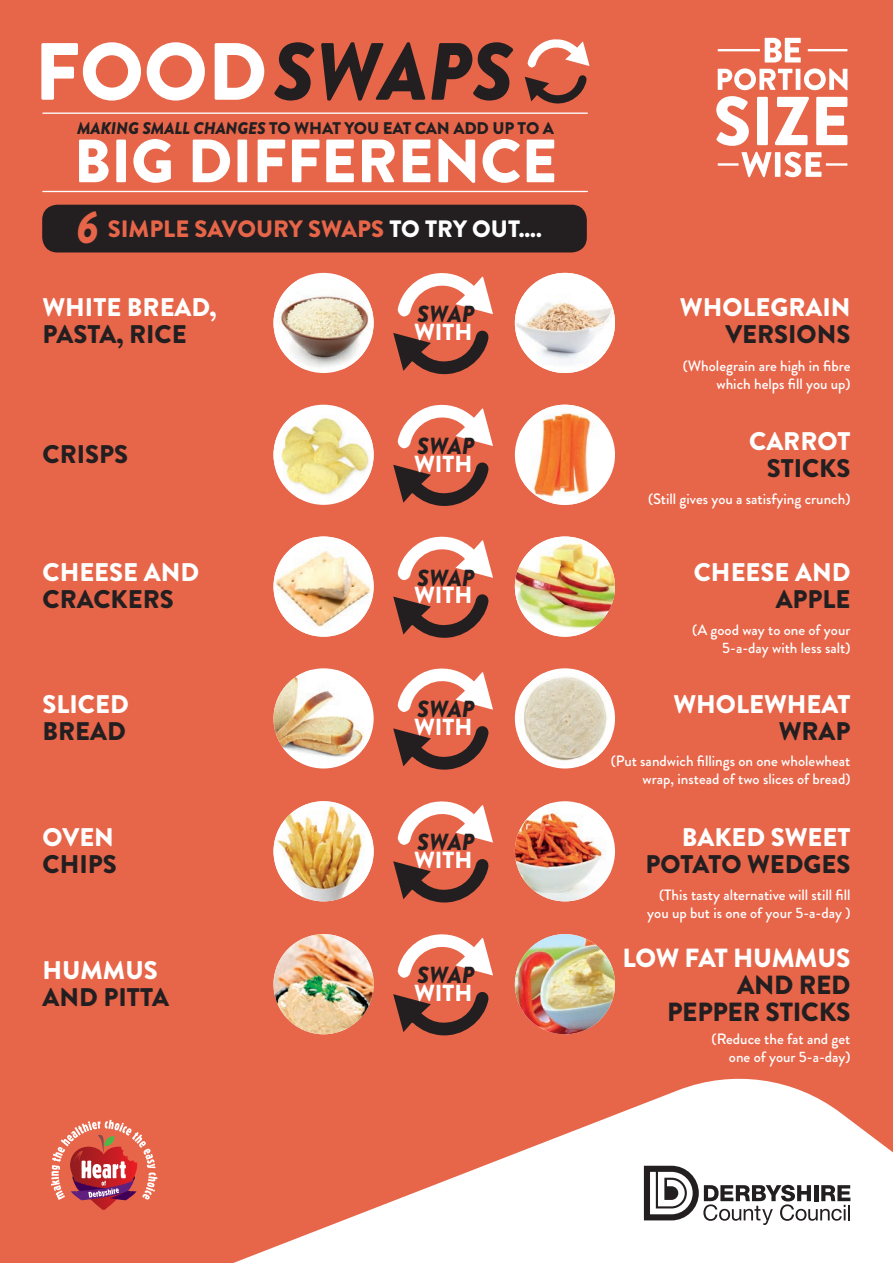
<style>
.page{position:relative;width:893px;height:1263px;background:#e76549}
.page>*{position:absolute;margin:0;border:0;box-sizing:border-box;transform-origin:0 0}
.t1{font:italic 900 80.85px "Brandon Grotesque";color:#231f20}
.t2{font:900 60.9px "Brandon Grotesque";color:#fff}
.t3{font:900 26.25px/27px "Brandon Grotesque";letter-spacing:-.01em;color:#231f20;text-align:right}
.t4{font:900 26.25px "Brandon Grotesque";letter-spacing:-.01em;color:#fff}
.t5{font:900 25.5px "Brandon Grotesque";color:#fff}
.t6{font:900 25.5px "Brandon Grotesque";color:#231f20}
.t7{font:900 23.7px "Brandon Grotesque";color:#e76549}
.t8{font:italic 900 23.25px "Brandon Grotesque";color:#231f20}
.t9{font:900 23.25px "Brandon Grotesque";color:#fff}
.t10{font:900 16.8px "Brandon Grotesque";letter-spacing:-.01em;color:#231f20}
.t11{font:500 15px/18px "Brandon Grotesque";color:#fff;text-align:right}
.s1{font-style:normal;color:#fff}
.s2{font-style:italic}
.s3{font-style:italic;font-size:45.15px}
.s4{color:#fff}
</style>
<div class="page">
<svg style="left:716px;top:96px;width:33px;height:50px"></svg>
<div style="left:757px;top:97px;width:11px;height:48px;background:#fff"></div>
<svg style="left:775px;top:97px;width:34px;height:48px"></svg>
<svg style="left:816px;top:97px;width:31px;height:48px"></svg>
<svg style="left:718px;top:38px;width:129px;height:52px"></svg>
<hr style="left:808px;top:49px;width:39px;height:2px;background:#fff">
<hr style="left:718px;top:49px;width:42px;height:2px;background:#fff">
<svg style="left:741px;top:152px;width:31px;height:25px"></svg>
<div style="left:775px;top:152px;width:5px;height:25px;background:#fff"></div>
<svg style="left:785px;top:152px;width:36px;height:25px"></svg>
<hr style="left:826px;top:163px;width:21px;height:3px;background:#fff">
<hr style="left:718px;top:163px;width:21px;height:3px;background:#fff">
<div style="left:42px;top:205px;width:545px;height:47px;background:#231f20;border-radius:15px"></div>
<svg style="left:397px;top:273px;width:96px;height:44px"></svg>
<svg style="left:393px;top:330px;width:96px;height:45px"></svg>
<div style="left:273px;top:273px;width:101px;height:100px;background:#fff;border-radius:50%"></div>
<img style="left:273px;top:278px;width:101px;height:91px">
<img style="left:515px;top:273px;width:100px;height:100px;border-radius:50px">
<svg style="left:397px;top:404px;width:96px;height:45px"></svg>
<svg style="left:393px;top:462px;width:96px;height:44px"></svg>
<div style="left:273px;top:405px;width:101px;height:100px;background:#fff;border-radius:50%"></div>
<img style="left:273px;top:415px;width:101px;height:84px">
<div style="left:515px;top:405px;width:100px;height:100px;background:#fff;border-radius:50%"></div>
<img style="left:519px;top:405px;width:80px;height:100px">
<svg style="left:397px;top:536px;width:96px;height:45px"></svg>
<svg style="left:393px;top:594px;width:96px;height:44px"></svg>
<img style="left:273px;top:536px;width:101px;height:101px;border-radius:50px">
<img style="left:515px;top:536px;width:100px;height:101px;border-radius:50px">
<svg style="left:397px;top:668px;width:96px;height:44px"></svg>
<svg style="left:393px;top:726px;width:96px;height:44px"></svg>
<div style="left:273px;top:668px;width:101px;height:100px;background:#fff;border-radius:50%"></div>
<img style="left:273px;top:670px;width:97px;height:90px">
<div style="left:515px;top:668px;width:100px;height:100px;background:#fff;border-radius:50%"></div>
<img style="left:519px;top:673px;width:92px;height:92px">
<svg style="left:397px;top:801px;width:96px;height:44px"></svg>
<svg style="left:393px;top:859px;width:96px;height:44px"></svg>
<img style="left:273px;top:801px;width:101px;height:100px;border-radius:50px">
<img style="left:515px;top:803px;width:96px;height:98px">
<svg style="left:397px;top:934px;width:96px;height:44px"></svg>
<svg style="left:393px;top:992px;width:96px;height:44px"></svg>
<img style="left:273px;top:934px;width:101px;height:100px;border-radius:50px">
<img style="left:515px;top:934px;width:100px;height:100px;border-radius:50px">
<svg style="left:527px;top:39px;width:62px;height:29px"></svg>
<svg style="left:525px;top:75px;width:62px;height:29px"></svg>
<hr style="left:43px;top:113px;width:544px;height:1px;background:#fff">
<hr style="left:43px;top:191px;width:544px;height:1px;background:#fff">
<svg style="left:233px;top:1078px;width:660px;height:185px;fill:#fff"></svg>
<svg style="left:644px;top:1166px;width:206px;height:59px;background:#bebdbd"></svg>
<svg style="left:51px;top:1120px;width:106px;height:90px"></svg>
<h1 class="t1" style="left:34px;top:13px;width:480px"><span class="s1">FOOD</span> SWAPS</h1>
<p class="t10" style="left:77px;top:117px;width:478px"><span class="s2">MAKING SMALL CHANGES</span> TO WHAT YOU EAT CAN ADD UP TO A</p>
<h2 class="t2" style="left:74px;top:118px;width:485px">BIG DIFFERENCE</h2>
<h3 class="t7" style="left:76px;top:212px;width:467px"><span class="s3">6</span> SIMPLE SAVOURY SWAPS <span class="s4">TO TRY OUT....</span></h3>
<h3 class="t5" style="left:43px;top:289px;width:176px">WHITE BREAD,</h3>
<h3 class="t6" style="left:43px;top:316px;width:146px">PASTA, RICE</h3>
<h3 class="t6" style="left:43px;top:436px;width:87px">CRISPS</h3>
<h3 class="t5" style="left:43px;top:554px;width:158px">CHEESE AND</h3>
<h3 class="t6" style="left:43px;top:581px;width:133px">CRACKERS</h3>
<h3 class="t5" style="left:43px;top:686px;width:88px">SLICED</h3>
<h3 class="t6" style="left:43px;top:713px;width:85px">BREAD</h3>
<h3 class="t5" style="left:43px;top:819px;width:73px">OVEN</h3>
<h3 class="t6" style="left:43px;top:846px;width:76px">CHIPS</h3>
<h3 class="t5" style="left:43px;top:952px;width:117px">HUMMUS</h3>
<h3 class="t6" style="left:43px;top:979px;width:128px">AND PITTA</h3>
<h3 class="t8" style="left:417px;top:297px;width:59px">SWAP</h3>
<h3 class="t9" style="left:414px;top:315px;width:60px">WITH</h3>
<h3 class="t8" style="left:417px;top:429px;width:59px">SWAP</h3>
<h3 class="t9" style="left:414px;top:447px;width:60px">WITH</h3>
<h3 class="t8" style="left:417px;top:561px;width:59px">SWAP</h3>
<h3 class="t9" style="left:414px;top:579px;width:60px">WITH</h3>
<h3 class="t8" style="left:417px;top:693px;width:59px">SWAP</h3>
<h3 class="t9" style="left:414px;top:711px;width:60px">WITH</h3>
<h3 class="t8" style="left:417px;top:825px;width:59px">SWAP</h3>
<h3 class="t9" style="left:414px;top:844px;width:60px">WITH</h3>
<h3 class="t8" style="left:417px;top:958px;width:59px">SWAP</h3>
<h3 class="t9" style="left:414px;top:976px;width:60px">WITH</h3>
<h3 class="t5" style="left:680px;top:289px;width:172px">WHOLEGRAIN</h3>
<h3 class="t6" style="left:725px;top:316px;width:127px">VERSIONS</h3>
<p class="t11" style="left:683px;top:357px;width:169px">(Wholegrain are high in fibre which helps fill you up)</p>
<h3 class="t5" style="left:749px;top:423px;width:103px">CARROT</h3>
<h3 class="t6" style="left:767px;top:450px;width:85px">STICKS</h3>
<p class="t11" style="left:648px;top:490px;width:204px">(Still gives you a satisfying crunch)</p>
<h3 class="t5" style="left:694px;top:554px;width:158px">CHEESE AND</h3>
<h3 class="t6" style="left:776px;top:581px;width:76px">APPLE</h3>
<p class="t11" style="left:692px;top:621px;width:160px">(A good way to one of your<br>5-a-day with less salt)</p>
<h3 class="t5" style="left:673px;top:686px;width:178px">WHOLEWHEAT</h3>
<h3 class="t6" style="left:779px;top:713px;width:73px">WRAP</h3>
<p class="t11" style="left:611px;top:752px;width:241px">(Put sandwich fillings on one wholewheat wrap, instead of two slices of bread)</p>
<h3 class="t5" style="left:682px;top:819px;width:170px">BAKED SWEET</h3>
<h3 class="t6" style="left:645px;top:846px;width:207px">POTATO WEDGES</h3>
<p class="t11" style="left:647px;top:886px;width:205px">(This tasty alternative will still fill you up but is one of your 5-a-day )</p>
<h3 class="t4" style="left:622px;top:939px;width:230px">LOW FAT HUMMUS</h3>
<h3 class="t3" style="left:667px;top:971px;width:185px">AND RED<br>PEPPER STICKS</h3>
<p class="t11" style="left:712px;top:1029px;width:140px">(Reduce the fat and get one of your 5-a-day)</p>
</div>
